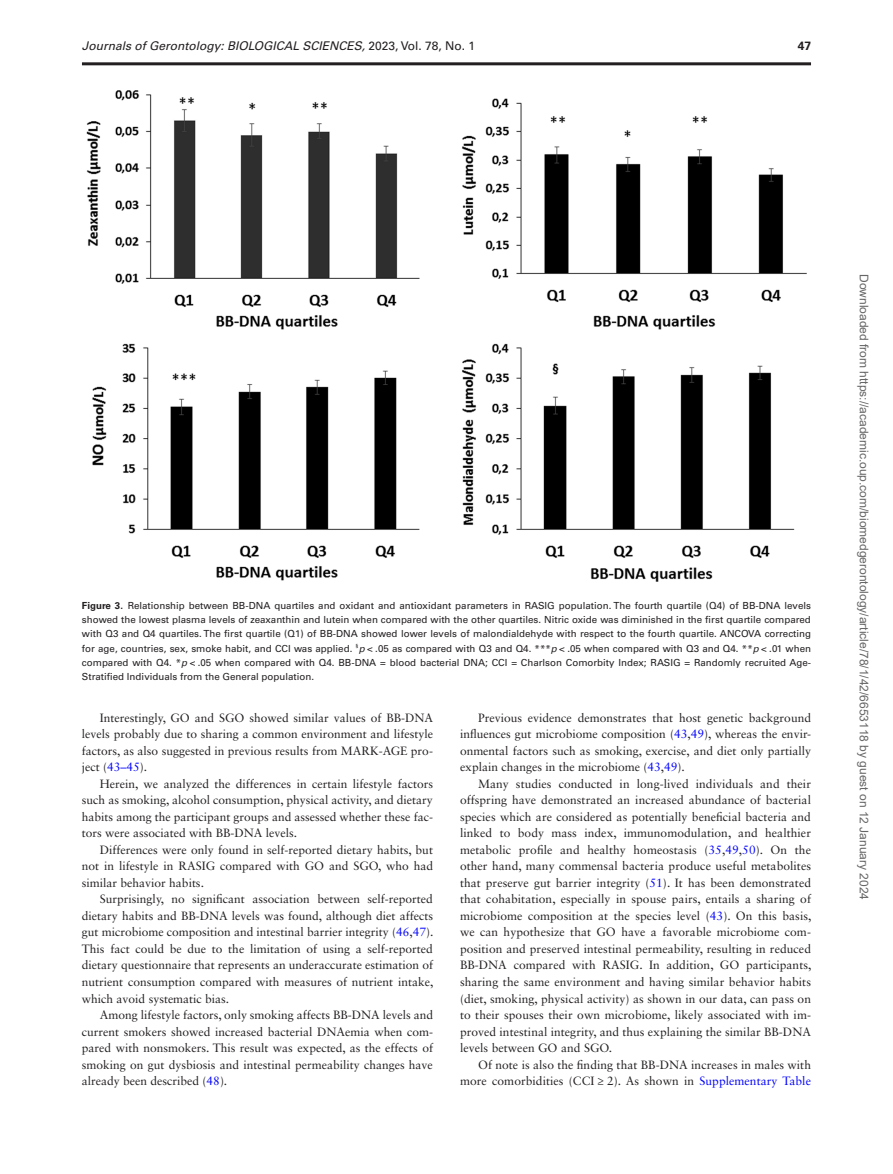
<style>
.page{position:relative;width:893px;height:1174px;background:#fff}
.page>*{position:absolute;margin:0;border:0;box-sizing:border-box;transform-origin:0 0}
.t1{font:12px/16.5px "Sabon LT Std";color:#231f20;text-align:justify}
.t2{font:12px "Arial";color:#666}
.t3{font:italic 12px "Univers LT Std";color:#231f20}
.t4{font:700 12px "Univers LT Std";color:#231f20}
.t5{font:9.75px/14.2px "Univers LT Std";color:#231f20;text-align:justify}
.s1{font-style:normal}
.s2{font-weight:700}
.s3{font-style:italic}
.s4{color:#00f}
</style>
<div class="page">
<img style="left:86px;top:90px;width:721px;height:492px">
<hr style="left:82px;top:62px;width:729px;height:3px;background:#231f20">
<p class="t3" style="left:82px;top:39px;width:395px">Journals of Gerontology: BIOLOGICAL SCIENCES, <span class="s1">2023, Vol. 78, No. 1</span></p>
<p class="t4" style="left:798px;top:39px;width:15px">47</p>
<p class="t5" style="left:82px;top:598px;width:731px"><span class="s2">Figure 3.</span> Relationship between BB-DNA quartiles and oxidant and antioxidant parameters in RASIG population. The fourth quartile (Q4) of BB-DNA levels showed the lowest plasma levels of zeaxanthin and lutein when compared with the other quartiles. Nitric oxide was diminished in the first quartile compared with Q3 and Q4 quartiles. The first quartile (Q1) of BB-DNA showed lower levels of malondialdehyde with respect to the fourth quartile. ANCOVA correcting for age, countries, sex, smoke habit, and CCI was applied. <sup>§</sup><span class="s3">p</span> &lt; .05 as compared with Q3 and Q4. ***<span class="s3">p</span> &lt; .05 when compared with Q3 and Q4. **<span class="s3">p</span> &lt; .01 when compared with Q4. *<span class="s3">p</span> &lt; .05 when compared with Q4. BB-DNA = blood bacterial DNA; CCI = Charlson Comorbity Index; RASIG = Randomly recruited Age-Stratified Individuals from the General population.</p>
<p class="t1" style="left:82px;top:709px;width:353px;text-indent:18px">Interestingly, GO and SGO showed similar values of BB-DNA levels probably due to sharing a common environment and lifestyle factors, as also suggested in previous results from MARK-AGE pro&shy;ject (<span class="s4">43–45</span>).</p>
<p class="t1" style="left:82px;top:775px;width:353px;text-indent:18px">Herein, we analyzed the differences in certain lifestyle factors such as smoking, alcohol consumption, physical activity, and dietary habits among the participant groups and assessed whether these fac&shy;tors were associated with BB-DNA levels.</p>
<p class="t1" style="left:82px;top:841px;width:353px;text-indent:18px">Differences were only found in self-reported dietary habits, but not in lifestyle in RASIG compared with GO and SGO, who had similar behavior habits.</p>
<p class="t1" style="left:82px;top:891px;width:353px;text-indent:18px">Surprisingly, no significant association between self-reported dietary habits and BB-DNA levels was found, although diet affects gut microbiome composition and intestinal barrier integrity (<span class="s4">46</span>,<span class="s4">47</span>).<br>This fact could be due to the limitation of using a self-reported dietary questionnaire that represents an underaccurate estimation of nutrient consumption compared with measures of nutrient intake, which avoid systematic bias.</p>
<p class="t1" style="left:82px;top:1006px;width:353px;text-indent:18px">Among lifestyle factors, only smoking affects BB-DNA levels and current smokers showed increased bacterial DNAemia when com&shy;pared with nonsmokers. This result was expected, as the effects of smoking on gut dysbiosis and intestinal permeability changes have already been described (<span class="s4">48</span>).</p>
<p class="t1" style="left:460px;top:709px;width:353px;text-indent:18px">Previous evidence demonstrates that host genetic background influences gut microbiome composition (<span class="s4">43</span>,<span class="s4">49</span>), whereas the envir&shy;onmental factors such as smoking, exercise, and diet only partially explain changes in the microbiome (<span class="s4">43</span>,<span class="s4">49</span>).</p>
<p class="t1" style="left:460px;top:775px;width:353px;text-indent:18px">Many studies conducted in long-lived individuals and their offspring have demonstrated an increased abundance of bacterial species which are considered as potentially beneficial bacteria and linked to body mass index, immunomodulation, and healthier metabolic profile and healthy homeostasis (<span class="s4">35</span>,<span class="s4">49</span>,<span class="s4">50</span>). On the other hand, many commensal bacteria produce useful metabolites that preserve gut barrier integrity (<span class="s4">51</span>). It has been demonstrated that cohabitation, especially in spouse pairs, entails a sharing of microbiome composition at the species level (<span class="s4">43</span>). On this basis, we can hypothesize that GO have a favorable microbiome com&shy;position and preserved intestinal permeability, resulting in reduced BB-DNA compared with RASIG. In addition, GO participants, sharing the same environment and having similar behavior habits (diet, smoking, physical activity) as shown in our data, can pass on to their spouses their own microbiome, likely associated with im&shy;proved intestinal integrity, and thus explaining the similar BB-DNA levels between GO and SGO.</p>
<p class="t1" style="left:460px;top:1056px;width:353px;text-align:right">Of note is also the finding that BB-DNA increases in males with more comorbidities (CCI ≥ 2). As shown in <span class="s4">Supplementary Table</span></p>
<p class="t2" style="left:868px;top:274px;width:628px;rotate:90deg">Downloaded from https://academic.oup.com/biomedgerontology/article/78/1/42/6653118 by guest on 12 January 2024</p>
</div>
